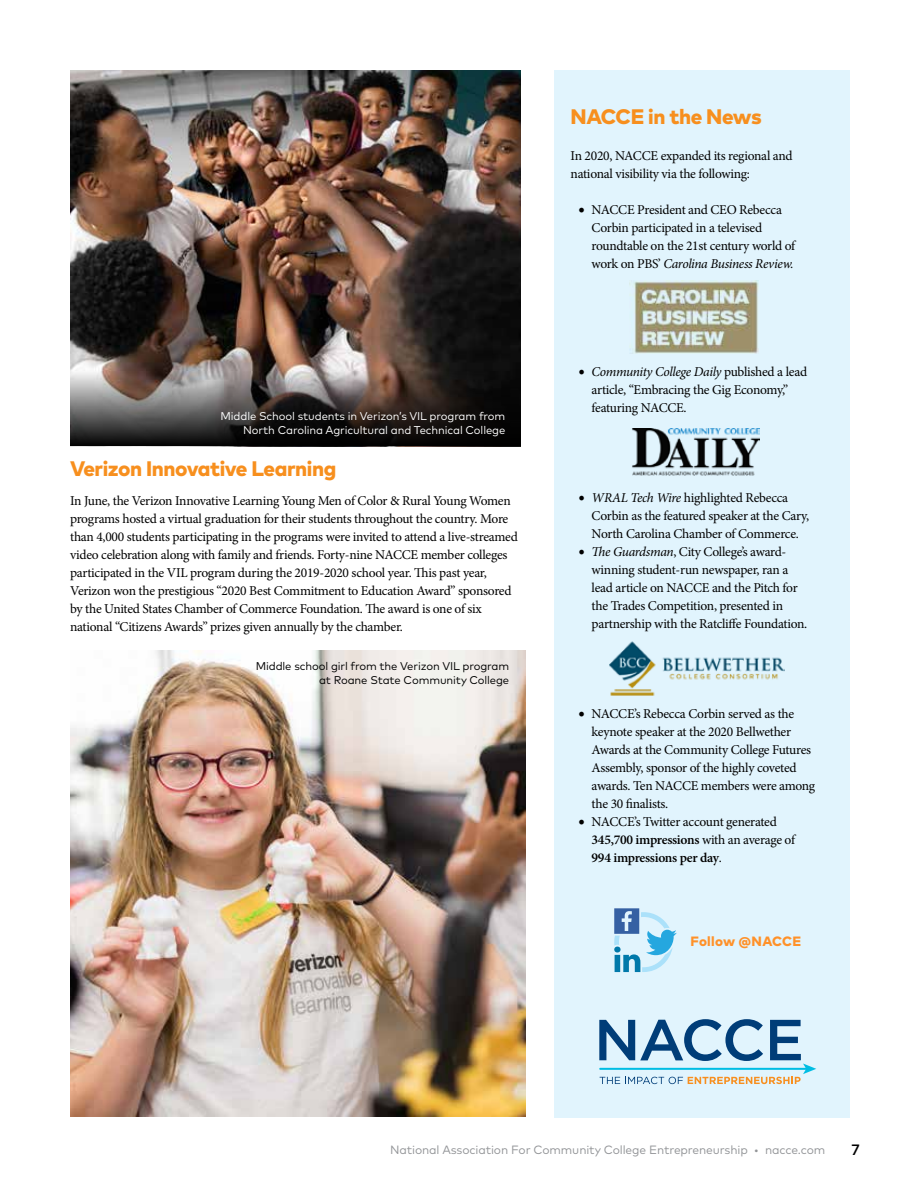
<style>
.page{position:relative;width:918px;height:1188px;background:#fff}
.page>*{position:absolute;margin:0;border:0;box-sizing:border-box;transform-origin:0 0}
.t1{font:800 21px "Mark Pro";letter-spacing:-.02em;color:#f78f1e}
.t2{font:500 15px "Mark Pro";color:#000}
.t3{font:13.5px/18px "Minion Pro";letter-spacing:-.02em;color:#000}
.t4{font:800 13.5px "Mark Pro";letter-spacing:.02em;color:#ff9129}
.t5{font:12px "Mark Pro";letter-spacing:-.01em;color:#939598}
.t6{font:11.25px/13.5px "Mark Pro";letter-spacing:-.01em;color:#fff;text-align:right}
.t7{font:11.25px/13.5px "Mark Pro";letter-spacing:-.01em;color:#000;text-align:right}
.s1{font-size:18px}
.s2{font-style:italic}
.s3{font-style:italic;font-size:18px}
.s4{font-weight:600}
</style>
<div class="page">
<div style="left:554px;top:70px;width:295px;height:1048px;background:#e1f4fd"></div>
<svg style="left:614px;top:908px;width:63px;height:64px"></svg>
<img style="left:70px;top:650px;width:455px;height:466px">
<img style="left:70px;top:70px;width:451px;height:300px">
<img style="left:630px;top:281px;width:129px;height:73px">
<img style="left:632px;top:429px;width:128px;height:47px">
<img style="left:610px;top:641px;width:175px;height:55px">
<svg style="left:599px;top:1019px;width:217px;height:65px"></svg>
<svg style="left:70px;top:370px;width:451px;height:76px;background:#433e3c"></svg>
<p class="t6" style="left:220px;top:409px;width:286px">Middle School students in Verizon’s VIL program from<br>North Carolina Agricultural and Technical College</p>
<h1 class="t1" style="left:70px;top:453px;width:268px">Verizon Innovative Learning</h1>
<p class="t3" style="left:70px;top:492px;width:449px">In June, the Verizon Innovative Learning Young Men of Color &amp; Rural Young Women programs hosted a virtual graduation for their students throughout the country. More than 4,000 students participating in the programs were invited to attend a live-streamed video celebration along with family and friends. Forty-nine NACCE member colleges participated in the VIL program during the 2019-2020 school year. This past year, Verizon won the prestigious “2020 Best Commitment to Education Award” sponsored by the United States Chamber of Commerce Foundation. The award is one of six national “Citizens Awards” prizes given annually by the chamber.</p>
<p class="t7" style="left:256px;top:659px;width:255px">Middle school girl from the Verizon VIL program at Roane State Community College</p>
<h1 class="t1" style="left:571px;top:101px;width:193px">NACCE in the News</h1>
<p class="t3" style="left:571px;top:147px;width:224px">In 2020, NACCE expanded its regional and national visibility via the following:</p>
<p class="t3" style="left:592px;top:201px;width:205px;text-indent:-14px"><span class="s1">•</span> NACCE President and CEO Rebecca Corbin participated in a televised roundtable on the 21st century world of work on PBS’ <span class="s2">Carolina Business Review.</span></p>
<p class="t3" style="left:592px;top:363px;width:217px;text-indent:-14px"><span class="s3">•</span> <span class="s2">Community College Daily</span> published a lead article, “Embracing the Gig Economy,” featuring NACCE.</p>
<p class="t3" style="left:592px;top:489px;width:219px;text-indent:-14px"><span class="s3">•</span> <span class="s2">WRAL Tech Wire</span> highlighted Rebecca<br>Corbin as the featured speaker at the Cary,<br>North Carolina Chamber of Commerce.</p>
<p class="t3" style="left:592px;top:543px;width:217px;text-indent:-14px"><span class="s3">•</span> <span class="s2">The Guardsman</span>, City College’s award&shy;winning student-run newspaper, ran a lead article on NACCE and the Pitch for the Trades Competition, presented in partnership with the Ratcliffe Foundation.</p>
<p class="t3" style="left:592px;top:705px;width:225px;text-indent:-14px"><span class="s1">•</span> NACCE’s Rebecca Corbin served as the keynote speaker at the 2020 Bellwether Awards at the Community College Futures Assembly, sponsor of the highly coveted awards. Ten NACCE members were among the 30 finalists.</p>
<p class="t3" style="left:592px;top:813px;width:205px;text-indent:-14px"><span class="s1">•</span> NACCE’s Twitter account generated<br><span class="s4">345,700 impressions</span> with an average of<br><span class="s4">994 impressions per day</span>.</p>
<p class="t4" style="left:691px;top:930px;width:112px">Follow @NACCE</p>
<p class="t5" style="left:390px;top:1141px;width:437px">National Association For Community College Entrepreneurship • nacce.com</p>
<p class="t2" style="left:851px;top:1139px;width:10px">7</p>
</div>
